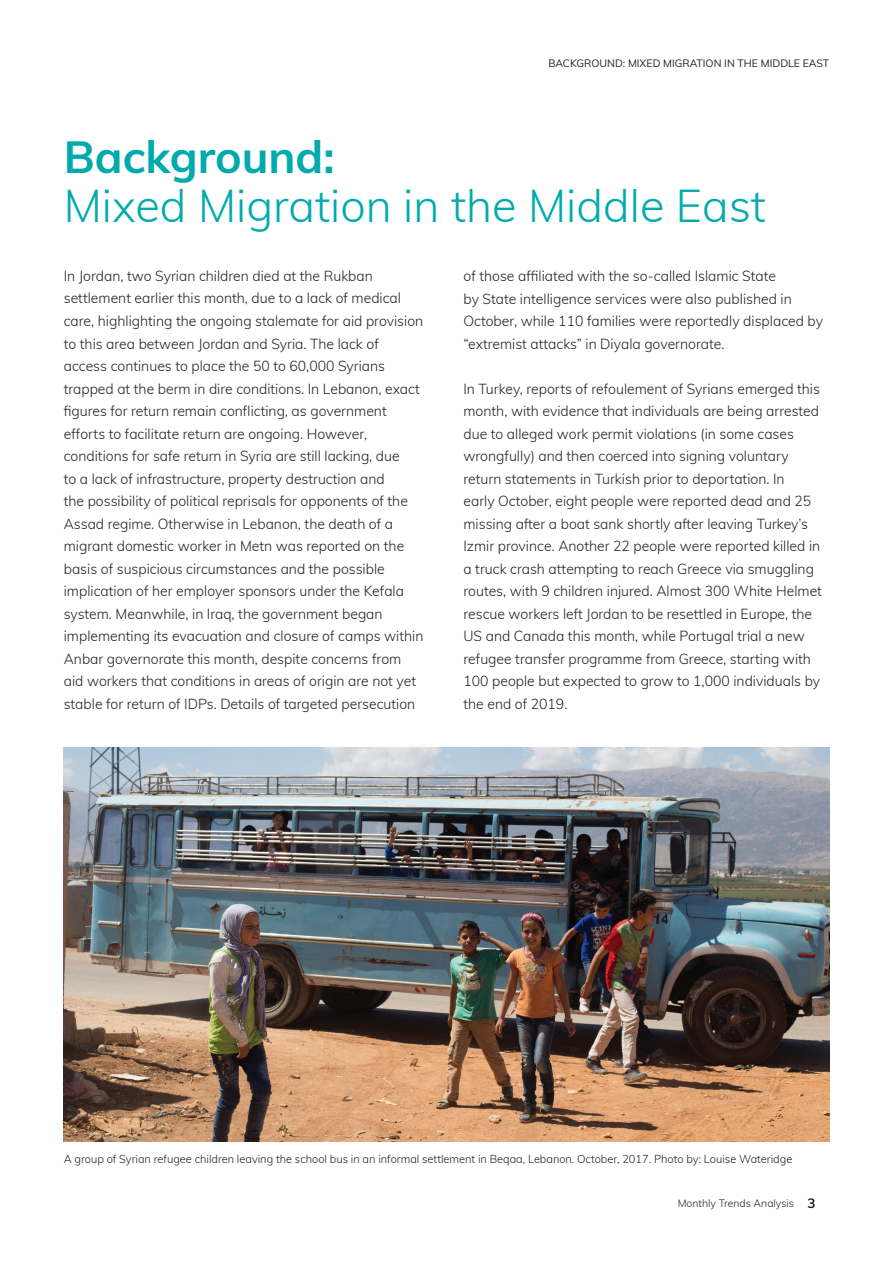
<style>
.page{position:relative;width:893px;height:1263px;background:#fff}
.page>*{position:absolute;margin:0;border:0;box-sizing:border-box;transform-origin:0 0}
.t1{font:300 45px "Muli";color:#00aaad}
.t2{font:700 45px "Muli";color:#00aaad}
.t3{font:300 14.25px/22.5px "Muli";color:#231f20}
.t4{font:300 11.25px "Muli";color:#231f20}
.t5{font:10.5px "Muli";color:#231f20}
.t6{font:300 10.5px "Muli";color:#231f20}
.s1{font-weight:700;font-size:13.5px}
</style>
<div class="page">
<img style="left:64px;top:747px;width:765px;height:395px">
<p class="t5" style="left:548px;top:55px;width:282px">BACKGROUND: MIXED MIGRATION IN THE MIDDLE EAST</p>
<h1 class="t2" style="left:64px;top:124px;width:272px">Background:</h1>
<h1 class="t1" style="left:64px;top:173px;width:704px">Mixed Migration in the Middle East</h1>
<p class="t3" style="left:64px;top:264px;width:361px">In Jordan, two Syrian children died at the Rukban settlement earlier this month, due to a lack of medical care, highlighting the ongoing stalemate for aid provision to this area between Jordan and Syria. The lack of access continues to place the 50 to 60,000 Syrians trapped at the berm in dire conditions. In Lebanon, exact figures for return remain conflicting, as government efforts to facilitate return are ongoing. However, conditions for safe return in Syria are still lacking, due<br>to a lack of infrastructure, property destruction and<br>the possibility of political reprisals for opponents of the Assad regime. Otherwise in Lebanon, the death of a migrant domestic worker in Metn was reported on the basis of suspicious circumstances and the possible implication of her employer sponsors under the Kefala system. Meanwhile, in Iraq, the government began implementing its evacuation and closure of camps within Anbar governorate this month, despite concerns from aid workers that conditions in areas of origin are not yet stable for return of IDPs. Details of targeted persecution</p>
<p class="t3" style="left:463px;top:264px;width:361px">of those affiliated with the so-called Islamic State<br>by State intelligence services were also published in October, while 110 families were reportedly displaced by “extremist attacks” in Diyala governorate.</p>
<p class="t3" style="left:463px;top:376px;width:360px">In Turkey, reports of refoulement of Syrians emerged this month, with evidence that individuals are being arrested due to alleged work permit violations (in some cases wrongfully) and then coerced into signing voluntary return statements in Turkish prior to deportation. In<br>early October, eight people were reported dead and 25 missing after a boat sank shortly after leaving Turkey’s Izmir province. Another 22 people were reported killed in a truck crash attempting to reach Greece via smuggling routes, with 9 children injured. Almost 300 White Helmet rescue workers left Jordan to be resettled in Europe, the US and Canada this month, while Portugal trial a new refugee transfer programme from Greece, starting with 100 people but expected to grow to 1,000 individuals by the end of 2019.</p>
<p class="t4" style="left:64px;top:1150px;width:730px">A group of Syrian refugee children leaving the school bus in an informal settlement in Beqaa, Lebanon. October, 2017. Photo by: Louise Wateridge</p>
<p class="t6" style="left:678px;top:1195px;width:139px">Monthly Trends Analysis <span class="s1">3</span></p>
</div>
